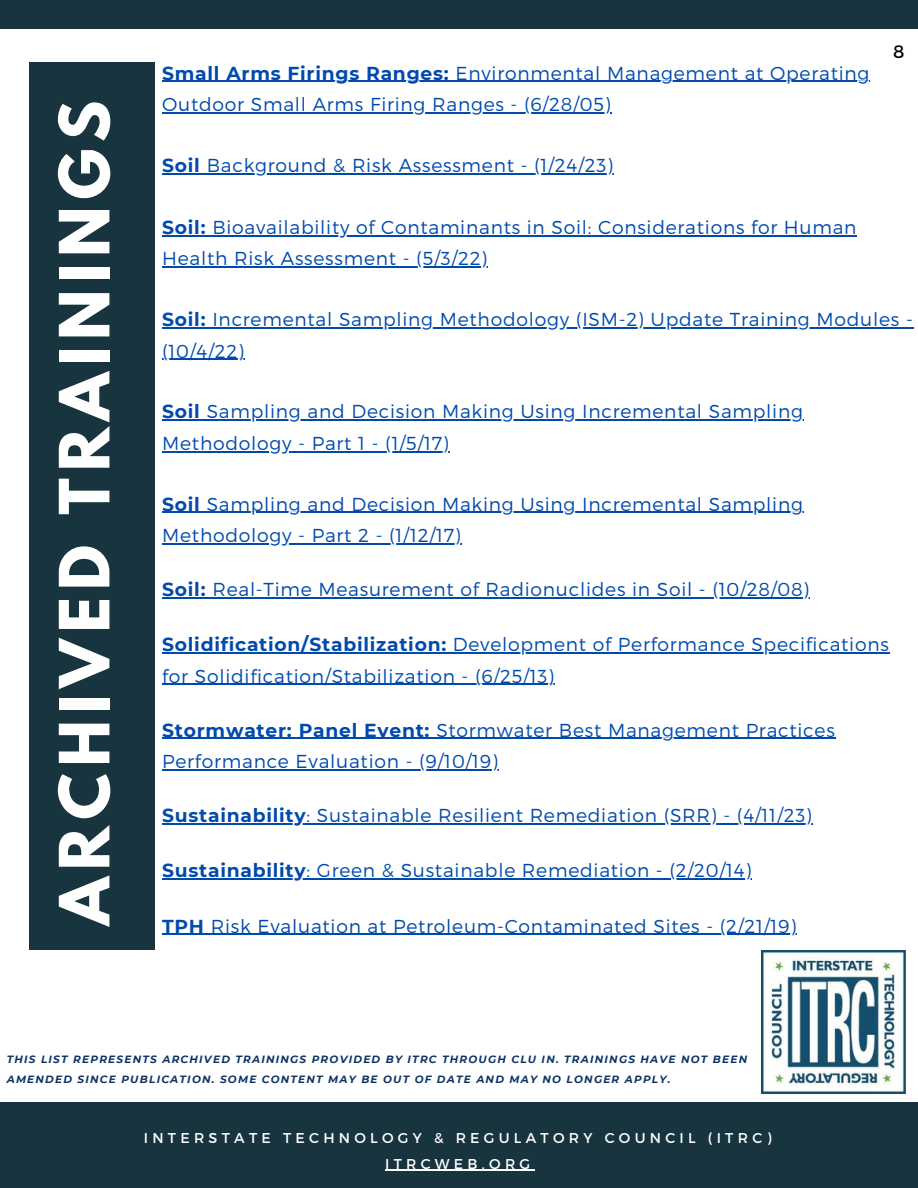
<style>
.page{position:relative;width:918px;height:1188px;background:#fff}
.page>*{position:absolute;margin:0;border:0;box-sizing:border-box;transform-origin:0 0}
.t1{font:700 61.35px "League Spartan";letter-spacing:.11em;color:#fff}
.t2{font:300 18.75px "Montserrat";letter-spacing:.04em;color:#004aad}
.t3{font:18px "Montserrat";color:#000}
.t4{font:14.25px/25.3px "Montserrat";letter-spacing:.3em;color:#fff;text-align:center}
.t5{font:italic 700 10.5px/20.1px "Montserrat";letter-spacing:.12em;color:#0d3366}
.s1{font-weight:700}
</style>
<div class="page">
<div style="left:29px;top:62px;width:125px;height:888px;background:#18343f"></div>
<div style="left:0;top:1102px;width:918px;height:86px;background:#18343f"></div>
<div style="left:0;top:0;width:918px;height:28px;background:#18343f"></div>
<hr style="left:385px;top:1170px;width:150px;height:1px;background:#fff">
<hr style="left:162px;top:81px;width:294px;height:1px;background:#004aad">
<hr style="left:456px;top:81px;width:414px;height:1px;background:#004aad">
<hr style="left:162px;top:112px;width:450px;height:2px;background:#004aad">
<hr style="left:162px;top:173px;width:45px;height:1px;background:#004aad">
<hr style="left:207px;top:173px;width:407px;height:1px;background:#004aad">
<hr style="left:162px;top:235px;width:50px;height:1px;background:#004aad">
<hr style="left:212px;top:235px;width:645px;height:1px;background:#004aad">
<hr style="left:162px;top:267px;width:326px;height:1px;background:#004aad">
<hr style="left:162px;top:327px;width:50px;height:1px;background:#004aad">
<hr style="left:212px;top:327px;width:702px;height:1px;background:#004aad">
<hr style="left:162px;top:359px;width:83px;height:1px;background:#004aad">
<hr style="left:162px;top:420px;width:45px;height:1px;background:#004aad">
<hr style="left:207px;top:420px;width:139px;height:1px;background:#004aad">
<hr style="left:346px;top:420px;width:458px;height:1px;background:#004aad">
<hr style="left:162px;top:451px;width:288px;height:1px;background:#004aad">
<hr style="left:162px;top:512px;width:45px;height:1px;background:#004aad">
<hr style="left:207px;top:512px;width:597px;height:1px;background:#004aad">
<hr style="left:162px;top:543px;width:300px;height:1px;background:#004aad">
<hr style="left:162px;top:597px;width:50px;height:1px;background:#004aad">
<hr style="left:212px;top:597px;width:598px;height:1px;background:#004aad">
<hr style="left:162px;top:652px;width:285px;height:2px;background:#004aad">
<hr style="left:447px;top:652px;width:443px;height:2px;background:#004aad">
<hr style="left:162px;top:684px;width:393px;height:1px;background:#004aad">
<hr style="left:162px;top:738px;width:274px;height:1px;background:#004aad">
<hr style="left:436px;top:738px;width:400px;height:1px;background:#004aad">
<hr style="left:162px;top:769px;width:337px;height:2px;background:#004aad">
<hr style="left:162px;top:823px;width:145px;height:2px;background:#004aad">
<hr style="left:307px;top:823px;width:506px;height:2px;background:#004aad">
<hr style="left:162px;top:879px;width:145px;height:1px;background:#004aad">
<hr style="left:307px;top:879px;width:445px;height:1px;background:#004aad">
<hr style="left:162px;top:934px;width:49px;height:1px;background:#004aad">
<hr style="left:211px;top:934px;width:586px;height:1px;background:#004aad">
<img style="left:761px;top:950px;width:144px;height:143px">
<p class="t1" style="left:54px;top:925px;width:826px;rotate:-90deg">ARCHIVED TRAININGS</p>
<p class="t2" style="left:162px;top:61px;width:709px"><span class="s1">Small Arms Firings Ranges:</span> Environmental Management at Operating</p>
<h1 class="t2" style="left:162px;top:92px;width:450px">Outdoor Small Arms Firing Ranges - (6/28/05)</h1>
<h1 class="t2" style="left:162px;top:153px;width:452px"><span class="s1">Soil</span> Background &amp; Risk Assessment - (1/24/23)</h1>
<h2 class="t2" style="left:162px;top:215px;width:696px"><span class="s1">Soil:</span> Bioavailability of Contaminants in Soil: Considerations for Human</h2>
<h2 class="t2" style="left:162px;top:247px;width:327px">Health Risk Assessment - (5/3/22)</h2>
<p class="t3" style="left:893px;top:40px;width:13px">8</p>
<h2 class="t2" style="left:162px;top:307px;width:752px"><span class="s1">Soil:</span> Incremental Sampling Methodology (ISM-2) Update Training Modules -</h2>
<h2 class="t2" style="left:162px;top:339px;width:83px">(10/4/22)</h2>
<h2 class="t2" style="left:162px;top:400px;width:642px"><span class="s1">Soil</span> Sampling and Decision Making Using Incremental Sampling</h2>
<h2 class="t2" style="left:162px;top:431px;width:288px">Methodology - Part 1 - (1/5/17)</h2>
<h2 class="t2" style="left:162px;top:492px;width:642px"><span class="s1">Soil</span> Sampling and Decision Making Using Incremental Sampling</h2>
<h2 class="t2" style="left:162px;top:523px;width:300px">Methodology - Part 2 - (1/12/17)</h2>
<h2 class="t2" style="left:162px;top:577px;width:649px"><span class="s1">Soil:</span> Real-Time Measurement of Radionuclides in Soil - (10/28/08)</h2>
<h2 class="t2" style="left:162px;top:632px;width:728px"><span class="s1">Solidification/Stabilization:</span> Development of Performance Specifications</h2>
<p class="t2" style="left:162px;top:664px;width:394px">for Solidification/Stabilization - (6/25/13)</p>
<p class="t2" style="left:162px;top:718px;width:674px"><span class="s1">Stormwater: Panel Event:</span> Stormwater Best Management Practices</p>
<p class="t2" style="left:162px;top:749px;width:337px">Performance Evaluation - (9/10/19)</p>
<p class="t2" style="left:162px;top:803px;width:651px"><span class="s1">Sustainability</span>: Sustainable Resilient Remediation (SRR) - (4/11/23)</p>
<p class="t2" style="left:162px;top:859px;width:591px"><span class="s1">Sustainability</span>: Green &amp; Sustainable Remediation - (2/20/14)</p>
<p class="t2" style="left:162px;top:914px;width:636px"><span class="s1">TPH</span> Risk Evaluation at Petroleum-Contaminated Sites - (2/21/19)</p>
<p class="t5" style="left:7px;top:1049px;width:742px">THIS LIST REPRESENTS ARCHIVED TRAININGS PROVIDED BY ITRC THROUGH CLU IN. TRAININGS HAVE NOT BEEN<br>AMENDED SINCE PUBLICATION. SOME CONTENT MAY BE OUT OF DATE AND MAY NO LONGER APPLY.</p>
<p class="t4" style="left:144px;top:1125px;width:629px">INTERSTATE TECHNOLOGY &amp; REGULATORY COUNCIL (ITRC)<br>ITRCWEB.ORG</p>
</div>
